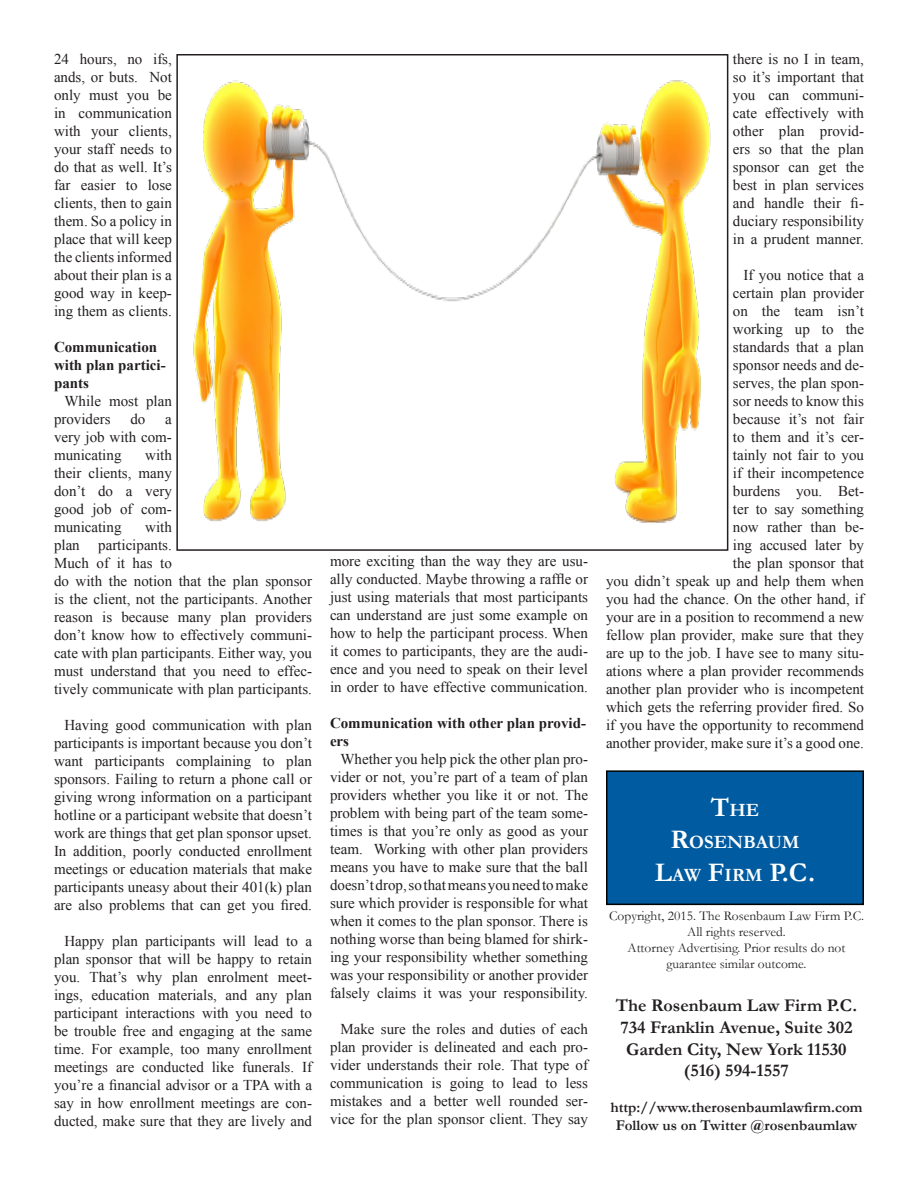
<style>
.page{position:relative;width:918px;height:1188px;background:#fff}
.page>*{position:absolute;margin:0;border:0;box-sizing:border-box;transform-origin:0 0}
.t1{font:700 27px "Garamond";color:#fff}
.t2{font:700 18.9px "Garamond";color:#fff}
.t3{font:700 18px "Garamond";color:#231f20}
.t4{font:15px/18px "Times New Roman";color:#231f20;text-align:justify}
.t5{font:700 15px/18px "Times New Roman";color:#231f20}
.t6{font:700 15px "Garamond";color:#231f20}
.t7{font:13.5px/16.2px "Garamond";color:#231f20;text-align:center}
.s1{font-size:27px}
.s2{font-size:18.9px}
</style>
<div class="page">
<div style="left:607px;top:771px;width:256px;height:133px;background:#015ba0"></div>
<div style="left:606px;top:770px;width:258px;height:135px;border:2px solid #000400"></div>
<img style="left:193px;top:80px;width:518px;height:443px">
<div style="left:176px;top:54px;width:552px;height:497px;border:2px solid #231f20"></div>
<p class="t4" style="left:54px;top:50px;width:119px">24 hours, no ifs, ands, or buts. Not only must you be in communication with your clients, your staff needs to do that as well. It’s far easier to lose clients, then to gain them. So a policy in place that will keep the clients informed about their plan is a good way in keep&shy;ing them as clients.</p>
<p class="t5" style="left:54px;top:338px;width:113px">Communication with plan partici&shy;pants</p>
<p class="t4" style="left:54px;top:392px;width:119px;text-indent:10px">While most plan providers</p>
<p class="t4" style="left:130px;top:410px;width:16px">do</p>
<p class="t4" style="left:54px;top:410px;width:119px;text-indent:111px">a very job with com&shy;municating</p>
<p class="t4" style="left:54px;top:446px;width:119px;text-indent:91px">with their clients, many don’t do a very good job of com&shy;municating</p>
<p class="t4" style="left:54px;top:518px;width:260px;text-align:left;text-indent:91px">with<br>plan participants.<br>Much of it has to<br>do with the notion that the plan sponsor is the client, not the participants. Another reason is because many plan providers don’t know how to effectively communi&shy;cate with plan participants. Either way, you must understand that you need to effec&shy;tively communicate with plan participants.</p>
<p class="t4" style="left:54px;top:716px;width:260px;text-indent:10px">Having good communication with plan participants is important because you don’t want participants complaining to plan sponsors. Failing to return a phone call or giving wrong information on a participant hotline or a participant website that doesn’t work are things that get plan sponsor upset.<br>In addition, poorly conducted enrollment meetings or education materials that make participants uneasy about their 401(k) plan are also problems that can get you fired.</p>
<p class="t4" style="left:54px;top:932px;width:260px;text-indent:10px">Happy plan participants will lead to a plan sponsor that will be happy to retain you. That’s why plan enrolment meet&shy;ings, education materials, and any plan participant interactions with you need to be trouble free and engaging at the same time. For example, too many enrollment meetings are conducted like funerals. If you’re a financial advisor or a TPA with a say in how enrollment meetings are con&shy;ducted, make sure that they are lively and</p>
<p class="t4" style="left:330px;top:551px;width:260px">more exciting than the way they are usu&shy;ally conducted. Maybe throwing a raffle or just using materials that most participants can understand are just some example on how to help the participant process. When it comes to participants, they are the audi&shy;ence and you need to speak on their level in order to have effective communication.</p>
<p class="t5" style="left:330px;top:713px;width:258px">Communication with other plan provid&shy;ers</p>
<p class="t4" style="left:330px;top:749px;width:260px;text-indent:10px">Whether you help pick the other plan pro&shy;vider or not, you’re part of a team of plan providers whether you like it or not. The problem with being part of the team some&shy;times is that you’re only as good as your team. Working with other plan providers means you have to make sure that the ball doesn’t drop, so that means you need to make sure which provider is responsible for what when it comes to the plan sponsor. There is nothing worse than being blamed for shirk&shy;ing your responsibility whether something was your responsibility or another provider falsely claims it was your responsibility.</p>
<p class="t4" style="left:330px;top:1019px;width:260px;text-indent:10px">Make sure the roles and duties of each plan provider is delineated and each pro&shy;vider understands their role. That type of communication is going to lead to less mistakes and a better well rounded ser&shy;vice for the plan sponsor client. They say</p>
<p class="t4" style="left:733px;top:50px;width:133px">there is no I in team, so it’s important that you can communi&shy;cate effectively with other plan provid&shy;ers so that the plan sponsor can get the best in plan services and handle their fi&shy;duciary responsibility in a prudent manner.</p>
<p class="t4" style="left:606px;top:266px;width:260px;text-align:right">If you notice that a<br>certain plan provider<br>on the team isn’t<br>working up to the<br>standards that a plan<br>sponsor needs and de-<br>serves, the plan spon-<br>sor needs to know this<br>because it’s not fair<br>to them and it’s cer-<br>tainly not fair to you<br>if their incompetence<br>burdens you. Bet-<br>ter to say something<br>now rather than be-<br>ing accused later by<br>the plan sponsor that<br>you didn’t speak up and help them when you had the chance. On the other hand, if your are in a position to recommend a new fellow plan provider, make sure that they are up to the job. I have see to many situ&shy;ations where a plan provider recommends another plan provider who is incompetent which gets the referring provider fired. So if you have the opportunity to recommend another provider, make sure it’s a good one.</p>
<p class="t2" style="left:711px;top:799px;width:50px"><span class="s1">T</span>HE</p>
<p class="t2" style="left:670px;top:831px;width:131px"><span class="s1">R</span>OSENBAUM</p>
<p class="t1" style="left:655px;top:856px;width:162px">L<span class="s2">AW</span> F<span class="s2">IRM</span> P.C.</p>
<p class="t7" style="left:609px;top:907px;width:256px">Copyright, 2015. The Rosenbaum Law Firm P.C.<br>All rights reserved.</p>
<p class="t7" style="left:628px;top:940px;width:219px">Attorney Advertising. Prior results do not</p>
<p class="t7" style="left:666px;top:956px;width:142px">guarantee similar outcome.</p>
<p class="t3" style="left:616px;top:995px;width:243px">The Rosenbaum Law Firm P.C.</p>
<p class="t3" style="left:620px;top:1017px;width:234px">734 Franklin Avenue, Suite 302</p>
<p class="t3" style="left:626px;top:1038px;width:222px">Garden City, New York 11530</p>
<p class="t3" style="left:684px;top:1060px;width:107px">(516) 594-1557</p>
<p class="t6" style="left:610px;top:1099px;width:254px">http://www.therosenbaumlawfirm.com</p>
<p class="t6" style="left:616px;top:1117px;width:243px">Follow us on Twitter @rosenbaumlaw</p>
</div>
